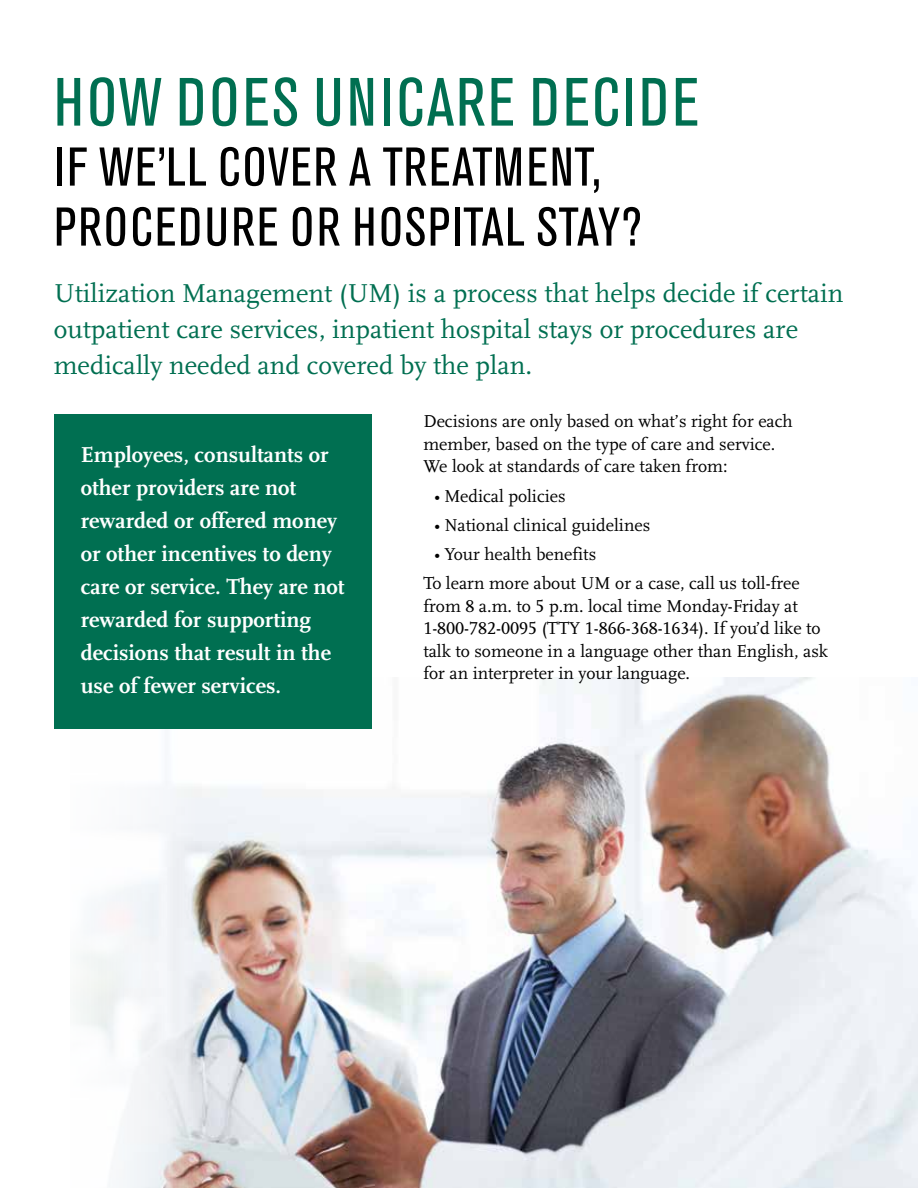
<style>
.page{position:relative;width:918px;height:1188px;background:#fff}
.page>*{position:absolute;margin:0;border:0;box-sizing:border-box;transform-origin:0 0}
.t1{font:condensed 67.5px "Akzidenz Grotesk Std";letter-spacing:.055em;color:#006f51}
.t2{font:condensed 54px/60px "Akzidenz Grotesk Std";letter-spacing:.035em;color:#000}
.t3{font:27px/36px "Scala LF";color:#006f51}
.t4{font:700 22.5px/33px "Scala LF";color:#fff}
.t5{font:18px/22.5px "Scala LF";color:#000}
</style>
<div class="page">
<img style="left:70px;top:677px;width:848px;height:511px">
<div style="left:54px;top:414px;width:318px;height:314px;background:#006f51"></div>
<h2 class="t1" style="left:54px;top:64px;width:647px">HOW DOES UNICARE DECIDE</h2>
<h2 class="t2" style="left:54px;top:138px;width:589px">IF WE’LL COVER A TREATMENT,<br>PROCEDURE OR HOSPITAL STAY?</h2>
<p class="t3" style="left:54px;top:276px;width:791px">Utilization Management (UM) is a process that helps decide if certain outpatient care services, inpatient hospital stays or procedures are medically needed and covered by the plan.</p>
<p class="t4" style="left:81px;top:439px;width:265px">Employees, consultants or other providers are not rewarded or offered money or other incentives to deny care or service. They are not rewarded for supporting decisions that result in the use of fewer services.</p>
<p class="t5" style="left:423px;top:411px;width:371px">Decisions are only based on what’s right for each member, based on the type of care and service.<br>We look at standards of care taken from:</p>
<p class="t5" style="left:434px;top:485px;width:133px">• Medical policies</p>
<p class="t5" style="left:434px;top:514px;width:218px">• National clinical guidelines</p>
<p class="t5" style="left:434px;top:543px;width:164px">• Your health benefits</p>
<p class="t5" style="left:423px;top:573px;width:406px">To learn more about UM or a case, call us toll-free from 8 a.m. to 5 p.m. local time Monday-Friday at 1-800-782-0095 (TTY 1-866-368-1634). If you’d like to talk to someone in a language other than English, ask for an interpreter in your language.</p>
</div>
